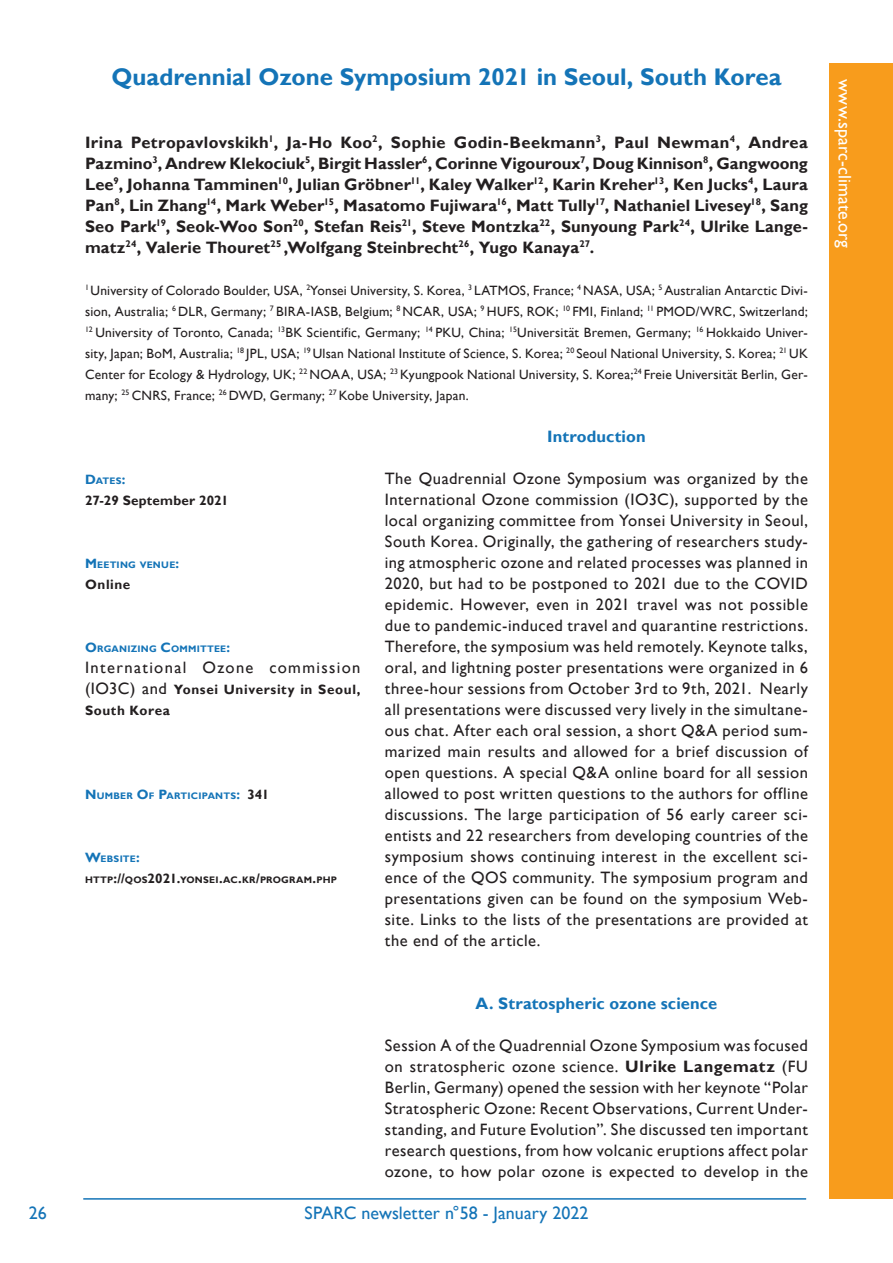
<style>
.page{position:relative;width:893px;height:1263px;background:#fff}
.page>*{position:absolute;margin:0;border:0;box-sizing:border-box;transform-origin:0 0}
.t1{font:700 24px "Gill Sans";color:#1474b7}
.t2{font:18px "Gill Sans";color:#1474b7}
.t3{font:18px "Gill Sans";color:#fff}
.Body_TXT{font:16.5px/21px "Gill Sans";letter-spacing:.035em;color:#231f20;text-align:justify}
.Author_of_Txt{font:700 16.5px/21px "Gill Sans";letter-spacing:.005em;color:#231f20;text-align:justify}
.Section_title{font:700 16.5px "Gill Sans";letter-spacing:.005em;color:#1474b7}
.Body_TXT-2{font:16.5px "Gill Sans";letter-spacing:.08em;color:#231f20}
.Author_of_Txt_-_Affi{font:13.5px/21px "Gill Sans";letter-spacing:.015em;color:#231f20;text-align:justify}
.Body_TXT-3{font:700 13.5px/21px "Gill Sans";letter-spacing:.045em;color:#231f20}
.Author_of_Txt_-_Affi-2{font:700 13.5px "Gill Sans";letter-spacing:.015em;color:#231f20}
.WS_Info_Categories{font:700 13.5px "Gill Sans";letter-spacing:.045em;color:#231f20}
.WS_Info_Categories-2{font:700 9.45px "Gill Sans";letter-spacing:.025em;color:#1474b7}
.WS_Info_Categories-3{font:700 9.45px "Gill Sans";letter-spacing:.025em;color:#231f20}
.s1{font-size:13.5px}
.s2{font-weight:400;font-size:16.5px}
.s3{font-size:13.5px;color:#231f20}
.s4{font-weight:700}
</style>
<div class="page">
<div style="left:829px;top:64px;width:64px;height:1135px;background:#f89c1c"></div>
<hr style="left:83px;top:1198px;width:723px;height:1px;background:#1474b7">
<p class="t1" style="left:111px;top:62px;width:672px">Quadrennial Ozone Symposium 2021 in Seoul, South Korea</p>
<p class="t3" style="left:855px;top:79px;width:171px;rotate:90deg">www.sparc-climate.org</p>
<p class="Author_of_Txt" style="left:85px;top:132px;width:724px">Irina Petropavlovskikh<sup>1</sup>, Ja-Ho Koo<sup>2</sup>, Sophie Godin-Beekmann<sup>3</sup>, Paul Newman<sup>4</sup>, Andrea Pazmino<sup>3</sup>, Andrew Klekociuk<sup>5</sup>, Birgit Hassler<sup>6</sup>, Corinne Vigouroux<sup>7</sup>, Doug Kinnison<sup>8</sup>, Gangwoong Lee<sup>9</sup>, Johanna Tamminen<sup>10</sup>, Julian Gröbner<sup>11</sup>, Kaley Walker<sup>12</sup>, Karin Kreher<sup>13</sup>, Ken Jucks<sup>4</sup>, Laura Pan<sup>8</sup>, Lin Zhang<sup>14</sup>, Mark Weber<sup>15</sup>, Masatomo Fujiwara<sup>16</sup>, Matt Tully<sup>17</sup>, Nathaniel Livesey<sup>18</sup>, Sang Seo Park<sup>19</sup>, Seok-Woo Son<sup>20</sup>, Stefan Reis<sup>21</sup>, Steve Montzka<sup>22</sup>, Sunyoung Park<sup>24</sup>, Ulrike Lange&shy;matz<sup>24</sup>, Valerie Thouret<sup>25</sup> ,Wolfgang Steinbrecht<sup>26</sup>, Yugo Kanaya<sup>27</sup>.</p>
<p class="Author_of_Txt_-_Affi" style="left:85px;top:280px;width:724px"><sup>1</sup> University of Colorado Boulder, USA, <sup>2</sup>Yonsei University, S. Korea, <sup>3</sup> LATMOS, France; <sup>4</sup> NASA, USA; <sup>5</sup> Australian Antarctic Divi&shy;sion, Australia; <sup>6</sup> DLR, Germany; <sup>7</sup> BIRA-IASB, Belgium; <sup>8</sup> NCAR, USA; <sup>9</sup> HUFS, ROK; <sup>10</sup> FMI, Finland; <sup>11</sup> PMOD/WRC, Switzerland; <sup>12</sup> University of Toronto, Canada; <sup>13</sup>BK Scientific, Germany; <sup>14</sup> PKU, China; <sup>15</sup>Universität Bremen, Germany; <sup>16</sup> Hokkaido Univer&shy;sity, Japan; BoM, Australia; <sup>18</sup> JPL, USA; <sup>19</sup> Ulsan National Institute of Science, S. Korea; <sup>20</sup> Seoul National University, S. Korea; <sup>21</sup> UK Center for Ecology &amp; Hydrology, UK; <sup>22</sup> NOAA, USA; <sup>23</sup> Kyungpook National University, S. Korea;<sup>24</sup> Freie Universität Berlin, Ger&shy;many; <sup>25</sup> CNRS, France; <sup>26</sup> DWD, Germany; <sup>27</sup> Kobe University, Japan.</p>
<p class="Section_title" style="left:547px;top:426px;width:100px">Introduction</p>
<p class="Body_TXT" style="left:385px;top:468px;width:425px">The Quadrennial Ozone Symposium was organized by the International Ozone commission (IO3C), supported by the local organizing committee from Yonsei University in Seoul, South Korea. Originally, the gathering of researchers study&shy;ing atmospheric ozone and related processes was planned in 2020, but had to be postponed to 2021 due to the COVID epidemic. However, even in 2021 travel was not possible due to pandemic-induced travel and quarantine restrictions.<br>Therefore, the symposium was held remotely. Keynote talks, oral, and lightning poster presentations were organized in 6 three-hour sessions from October 3rd to 9th, 2021. Nearly all presentations were discussed very lively in the simultane&shy;ous chat. After each oral session, a short Q&amp;A period sum&shy;marized main results and allowed for a brief discussion of open questions. A special Q&amp;A online board for all session allowed to post written questions to the authors for offline discussions. The large participation of 56 early career sci&shy;entists and 22 researchers from developing countries of the symposium shows continuing interest in the excellent sci&shy;ence of the QOS community. The symposium program and presentations given can be found on the symposium Web&shy;site. Links to the lists of the presentations are provided at the end of the article.</p>
<p class="WS_Info_Categories-2" style="left:85px;top:475px;width:42px"><span class="s1">D</span>ATES<span class="s1">:</span></p>
<p class="Author_of_Txt_-_Affi-2" style="left:85px;top:492px;width:145px">27-29 September 2021</p>
<p class="WS_Info_Categories-2" style="left:85px;top:559px;width:96px"><span class="s1">M</span> EETING VENUE<span class="s1">:</span></p>
<p class="WS_Info_Categories" style="left:85px;top:576px;width:47px">Online</p>
<p class="WS_Info_Categories-2" style="left:85px;top:643px;width:147px"><span class="s1">O</span>RGANIZING <span class="s1">C</span>OMMITTEE<span class="s1">:</span></p>
<p class="Body_TXT-2" style="left:85px;top:658px;width:277px">International Ozone commission</p>
<p class="Body_TXT-3" style="left:85px;top:679px;width:277px"><span class="s2">(IO3C) and</span> Yonsei University in Seoul,<br>South Korea</p>
<p class="WS_Info_Categories-2" style="left:85px;top:790px;width:186px"><span class="s1">N</span> UMBER <span class="s1">O</span>F <span class="s1">P</span>ARTICIPANTS<span class="s1">:</span> <span class="s3">341</span></p>
<p class="WS_Info_Categories-2" style="left:85px;top:853px;width:56px"><span class="s1">W</span>EBSITE<span class="s1">:</span></p>
<p class="WS_Info_Categories-3" style="left:85px;top:874px;width:252px">HTTP<span class="s1">://</span>QOS<span class="s1">2021.</span>YONSEI<span class="s1">.</span>AC<span class="s1">.</span>KR<span class="s1">/</span>PROGRAM<span class="s1">.</span>PHP</p>
<p class="Section_title" style="left:476px;top:993px;width:243px">A. Stratospheric ozone science</p>
<p class="Body_TXT" style="left:385px;top:1035px;width:425px">Session A of the Quadrennial Ozone Symposium was focused on stratospheric ozone science. <span class="s4">Ulrike Langematz</span> (FU Berlin, Germany) opened the session with her keynote “Polar Stratospheric Ozone: Recent Observations, Current Under&shy;standing, and Future Evolution”. She discussed ten important research questions, from how volcanic eruptions affect polar ozone, to how polar ozone is expected to develop in the</p>
<p class="t2" style="left:29px;top:1202px;width:19px">26</p>
<p class="t2" style="left:304px;top:1202px;width:286px">SPARC newsletter n°58 - January 2022</p>
</div>
